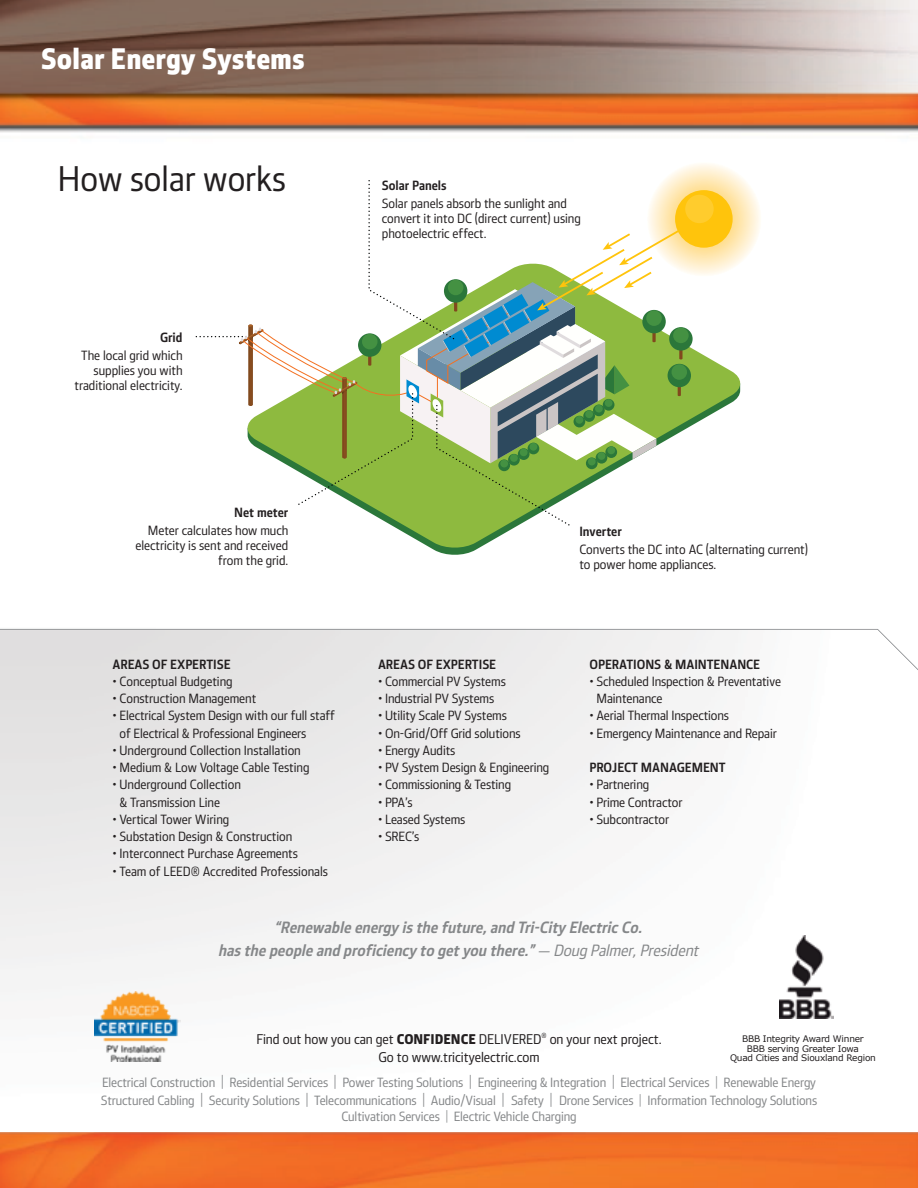
<style>
.page{position:relative;width:918px;height:1188px;background:#fff}
.page>*{position:absolute;margin:0;border:0;box-sizing:border-box;transform-origin:0 0}
.t1{font:500 36px "Chargers Section";color:#231f20}
.t2{font:800 30px "Chargers Section";color:#fff}
.t3{font:16.5px/22.5px "Chargers Section Bold Slope";color:#858789;text-align:center}
.t4{font:500 14.25px/18px "Chargers Section";color:#231f20;text-align:center}
.t5{font:500 13.5px/15px "Chargers Section";color:#231f20}
.t6{font:500 13.5px/18px "Chargers Section";letter-spacing:-.005em;color:#858789}
.t7{font:700 13.5px "Chargers Section";color:#231f20}
.t8{font:9px/9.8px "Verdana";letter-spacing:-.025em;color:#231f20;text-align:center}
.s1{font-weight:700}
.s2{font-family:"Chargers Section Medium Slope"}
.s3{font-weight:800}
.s4{font-size:15px}
</style>
<div class="page">
<img style="left:0;top:628px;width:834px;height:395px">
<img style="left:0;top:0;width:918px;height:133px">
<svg style="left:0;top:629px;width:918px;height:41px"></svg>
<img style="left:0;top:1132px;width:918px;height:56px">
<img style="left:779px;top:935px;width:55px;height:83px">
<img style="left:94px;top:992px;width:86px;height:70px">
<svg style="left:394px;top:329px;width:347px;height:220px"></svg>
<svg style="left:646px;top:161px;width:115px;height:115px;background:#ffeeca"></svg>
<svg style="left:669px;top:327px;width:24px;height:24px"></svg>
<div style="left:673px;top:328px;width:16px;height:15px;background:#449142;border-radius:50%"></div>
<div style="left:668px;top:364px;width:23px;height:23px;background:#2b773a;border-radius:50%"></div>
<div style="left:675px;top:190px;width:58px;height:58px;background:#ffc40c;border-radius:50%"></div>
<div style="left:685px;top:195px;width:29px;height:28px;background:#ffcc2d;border-radius:50%"></div>
<svg style="left:195px;top:177px;width:492px;height:350px"></svg>
<h2 class="t2" style="left:41px;top:41px;width:265px">Solar Energy Systems</h2>
<h1 class="t1" style="left:57px;top:159px;width:230px">How solar works</h1>
<p class="t7" style="left:160px;top:329px;width:24px">Grid</p>
<p class="t5" style="left:74px;top:348px;width:110px;text-align:right">The local grid which supplies you with traditional electricity.</p>
<p class="t7" style="left:382px;top:178px;width:66px">Solar Panels</p>
<p class="t5" style="left:382px;top:196px;width:200px">Solar panels absorb the sunlight and convert it into DC (direct current) using photoelectric effect.</p>
<p class="t7" style="left:234px;top:505px;width:56px">Net meter</p>
<p class="t5" style="left:135px;top:523px;width:154px;text-align:right">Meter calculates how much electricity is sent and received from the grid.</p>
<p class="t7" style="left:579px;top:524px;width:44px">Inverter</p>
<p class="t5" style="left:579px;top:542px;width:230px">Converts the DC into AC (alternating current) to power home appliances.</p>
<p class="t7" style="left:112px;top:656px;width:120px">AREAS OF EXPERTISE</p>
<p class="t5" style="left:112px;top:674px;width:122px">• Conceptual Budgeting</p>
<p class="t5" style="left:112px;top:691px;width:145px">• Construction Management</p>
<p class="t5" style="left:120px;top:707px;width:217px;line-height:17.2px;text-indent:-7px">• Electrical System Design with our full staff of Electrical &amp; Professional Engineers</p>
<p class="t5" style="left:112px;top:743px;width:190px">• Underground Collection Installation</p>
<p class="t5" style="left:112px;top:760px;width:198px">• Medium &amp; Low Voltage Cable Testing</p>
<p class="t5" style="left:120px;top:776px;width:123px;line-height:17.2px;text-indent:-7px"><span class="s1">•</span> Underground Collection &amp; Transmission Line</p>
<p class="t5" style="left:112px;top:812px;width:118px">• Vertical Tower Wiring</p>
<p class="t5" style="left:112px;top:829px;width:181px">• Substation Design &amp; Construction</p>
<p class="t5" style="left:112px;top:846px;width:187px">• Interconnect Purchase Agreements</p>
<p class="t5" style="left:112px;top:864px;width:217px">• Team of LEED® Accredited Professionals</p>
<p class="t7" style="left:378px;top:656px;width:120px">AREAS OF EXPERTISE</p>
<p class="t5" style="left:378px;top:674px;width:129px">• Commercial PV Systems</p>
<p class="t5" style="left:378px;top:691px;width:118px">• Industrial PV Systems</p>
<p class="t5" style="left:378px;top:708px;width:130px">• Utility Scale PV Systems</p>
<p class="t5" style="left:378px;top:726px;width:144px">• On-Grid/Off Grid solutions</p>
<p class="t5" style="left:378px;top:743px;width:79px">• Energy Audits</p>
<p class="t5" style="left:378px;top:760px;width:173px">• PV System Design &amp; Engineering</p>
<p class="t5" style="left:378px;top:777px;width:135px">• Commissioning &amp; Testing</p>
<p class="t5" style="left:378px;top:795px;width:36px">• PPA’s</p>
<p class="t5" style="left:378px;top:812px;width:89px">• Leased Systems</p>
<p class="t5" style="left:378px;top:829px;width:43px">• SREC’s</p>
<p class="t7" style="left:590px;top:656px;width:172px">OPERATIONS &amp; MAINTENANCE</p>
<p class="t5" style="left:597px;top:673px;width:186px;line-height:17.2px;text-indent:-7px">• Scheduled Inspection &amp; Preventative<br>Maintenance</p>
<p class="t5" style="left:590px;top:708px;width:141px">• Aerial Thermal Inspections</p>
<p class="t5" style="left:590px;top:726px;width:189px">• Emergency Maintenance and Repair</p>
<p class="t7" style="left:590px;top:760px;width:138px">PROJECT MANAGEMENT</p>
<p class="t5" style="left:590px;top:777px;width:61px">• Partnering</p>
<p class="t5" style="left:590px;top:795px;width:94px">• Prime Contractor</p>
<p class="t5" style="left:590px;top:812px;width:81px">• Subcontractor</p>
<p class="t3" style="left:219px;top:916px;width:482px">“Renewable energy is the future, and Tri-City Electric Co.<br>has the people and proficiency to get you there.” — <span class="s2">Doug Palmer, President</span></p>
<p class="t4" style="left:256px;top:1030px;width:407px">Find out how you can get <span class="s3">CONFIDENCE</span> DELIVERED<sup>®</sup> on your next project.<br>Go to www.tricityelectric.com</p>
<p class="t8" style="left:730px;top:1034px;width:147px">BBB Integrity Award Winner<br>BBB serving Greater Iowa<br>Quad Cities and Siouxland Region</p>
<p class="t6" style="left:101px;top:1073px;width:718px">Electrical Construction <span class="s4">|</span> Residential Services <span class="s4">|</span> Power Testing Solutions <span class="s4">|</span> Engineering &amp; Integration <span class="s4">|</span> Electrical Services | Renewable Energy<br>Structured Cabling <span class="s4">|</span> Security Solutions <span class="s4">|</span> Telecommunications <span class="s4">|</span> Audio/Visual <span class="s4">|</span> Safety <span class="s4">|</span> Drone Services | Information Technology Solutions</p>
<p class="t6" style="left:341px;top:1107px;width:237px">Cultivation Services | Electric Vehicle Charging</p>
</div>
